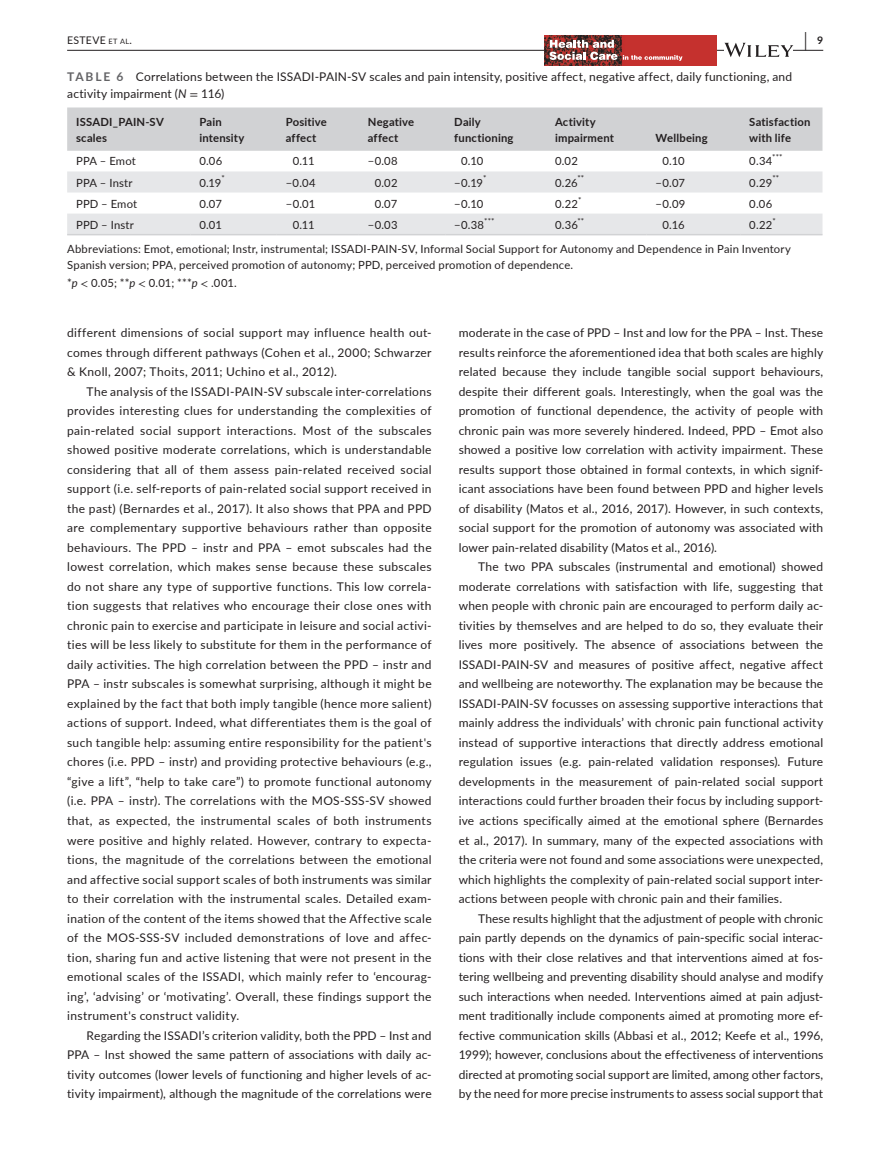
<style>
.page{position:relative;width:893px;height:1174px;background:#fff}
.page>*{position:absolute;margin:0;border:0;box-sizing:border-box;transform-origin:0 0}
.t1{font:700 19.5px "Lato";color:#231f20;scale:.48 1}
.t2{font:12px/19.5px "Lato";letter-spacing:.015em;color:#231f20;text-align:justify}
.t3{font:11.25px/15.8px "Lato";letter-spacing:.015em;color:#231f20}
.t4{font:700 11.25px/15.8px "Lato";letter-spacing:.015em;color:#231f20}
.t5{font:10.5px "Lato";letter-spacing:.03em;color:#231f20}
.t6{font:700 10.5px "Lato";color:#231f20}
.t7{font:7.8px "Lato";color:#231f20}
.s1{font-size:7.35px}
.s2{font-weight:700;color:#636366}
.s3{font-style:italic}
.s4{font-family:"STIX"}
</style>
<div class="page">
<hr style="left:67px;top:50px;width:756px;height:1px;background:#231f20">
<img style="left:544px;top:35px;width:173px;height:30px">
<svg style="left:549px;top:40px;width:133px;height:21px;background:#b3615f"></svg>
<svg style="left:724px;top:43px;width:69px;height:14px"></svg>
<div style="left:67px;top:107px;width:755px;height:44px;background:#d1d2d4"></div>
<svg style="left:67px;top:171px;width:755px;height:63px;fill:#e6e7e9"></svg>
<hr style="left:67px;top:234px;width:123px;height:1px;background:#d1d2d4">
<hr style="left:190px;top:234px;width:87px;height:1px;background:#d1d2d4">
<hr style="left:277px;top:234px;width:82px;height:1px;background:#d1d2d4">
<hr style="left:359px;top:234px;width:86px;height:1px;background:#d1d2d4">
<hr style="left:445px;top:234px;width:101px;height:1px;background:#d1d2d4">
<hr style="left:546px;top:234px;width:101px;height:1px;background:#d1d2d4">
<hr style="left:647px;top:234px;width:93px;height:1px;background:#d1d2d4">
<hr style="left:740px;top:234px;width:82px;height:1px;background:#d1d2d4">
<h1 class="t1" style="left:804px;top:25px;width:7px">|</h1>
<p class="t5" style="left:67px;top:33px;width:66px">ESTEVE <span class="s1">et al</span>.</p>
<p class="t6" style="left:817px;top:33px;width:8px">9</p>
<p class="t2" style="left:67px;top:68px;width:727px;line-height:16.5px"><span class="s2">TABLE 6</span> Correlations between the ISSADI-PAIN-SV scales and pain intensity, positive affect, negative affect, daily functioning, and activity impairment (<span class="s3">N</span> <span class="s4">=</span> 116)</p>
<p class="t4" style="left:76px;top:113px;width:89px">ISSADI_PAIN-SV scales</p>
<p class="t4" style="left:199px;top:113px;width:47px">Pain intensity</p>
<p class="t4" style="left:286px;top:113px;width:43px">Positive affect</p>
<p class="t4" style="left:368px;top:113px;width:48px">Negative affect</p>
<p class="t4" style="left:454px;top:113px;width:61px">Daily functioning</p>
<p class="t4" style="left:555px;top:113px;width:61px">Activity impairment</p>
<p class="t4" style="left:749px;top:113px;width:63px">Satisfaction with life</p>
<p class="t4" style="left:656px;top:129px;width:54px">Wellbeing</p>
<p class="t7" style="left:772px;top:152px;width:12px">***</p>
<p class="t3" style="left:76px;top:153px;width:61px">PPA – Emot</p>
<p class="t3" style="left:199px;top:153px;width:24px">0.06</p>
<p class="t3" style="left:293px;top:153px;width:23px">0.11</p>
<p class="t3" style="left:368px;top:153px;width:31px">−0.08</p>
<p class="t3" style="left:461px;top:153px;width:24px">0.10</p>
<p class="t3" style="left:555px;top:153px;width:24px">0.02</p>
<p class="t3" style="left:662px;top:153px;width:24px">0.10</p>
<p class="t3" style="left:749px;top:153px;width:25px">0.34</p>
<p class="t7" style="left:221px;top:173px;width:5px">*</p>
<p class="t3" style="left:76px;top:174px;width:58px">PPA – Instr</p>
<p class="t3" style="left:199px;top:174px;width:23px">0.19</p>
<p class="t7" style="left:483px;top:173px;width:5px">*</p>
<p class="t3" style="left:286px;top:174px;width:32px">−0.04</p>
<p class="t3" style="left:375px;top:174px;width:24px">0.02</p>
<p class="t3" style="left:454px;top:174px;width:30px">−0.19</p>
<p class="t7" style="left:577px;top:173px;width:8px">**</p>
<p class="t3" style="left:555px;top:174px;width:24px">0.26</p>
<p class="t7" style="left:772px;top:173px;width:8px">**</p>
<p class="t3" style="left:656px;top:174px;width:31px">−0.07</p>
<p class="t3" style="left:749px;top:174px;width:24px">0.29</p>
<p class="t7" style="left:578px;top:194px;width:5px">*</p>
<p class="t3" style="left:76px;top:195px;width:63px">PPD – Emot</p>
<p class="t3" style="left:199px;top:195px;width:24px">0.07</p>
<p class="t3" style="left:286px;top:195px;width:31px">−0.01</p>
<p class="t3" style="left:375px;top:195px;width:24px">0.07</p>
<p class="t3" style="left:454px;top:195px;width:30px">−0.10</p>
<p class="t3" style="left:555px;top:195px;width:25px">0.22</p>
<p class="t3" style="left:656px;top:195px;width:31px">−0.09</p>
<p class="t3" style="left:749px;top:195px;width:24px">0.06</p>
<p class="t7" style="left:772px;top:215px;width:5px">*</p>
<p class="t3" style="left:67px;top:241px;width:725px">Abbreviations: Emot, emotional; Instr, instrumental; ISSADI-PAIN-SV, Informal Social Support for Autonomy and Dependence in Pain Inventory<br>Spanish version; PPA, perceived promotion of autonomy; PPD, perceived promotion of dependence.</p>
<p class="t3" style="left:67px;top:275px;width:171px">*<span class="s3">p</span> <span class="s4">&lt;</span> 0.05; **<span class="s3">p</span> <span class="s4">&lt;</span> 0.01; ***<span class="s3">p</span> <span class="s4">&lt;</span> .001.</p>
<p class="t7" style="left:484px;top:215px;width:12px">***</p>
<p class="t7" style="left:577px;top:215px;width:8px">**</p>
<p class="t3" style="left:555px;top:216px;width:24px">0.36</p>
<p class="t3" style="left:662px;top:216px;width:24px">0.16</p>
<p class="t3" style="left:749px;top:216px;width:25px">0.22</p>
<p class="t3" style="left:76px;top:216px;width:59px">PPD – Instr</p>
<p class="t3" style="left:199px;top:216px;width:24px">0.01</p>
<p class="t3" style="left:293px;top:216px;width:23px">0.11</p>
<p class="t3" style="left:368px;top:216px;width:31px">−0.03</p>
<p class="t3" style="left:454px;top:216px;width:31px">−0.38</p>
<p class="t2" style="left:67px;top:323px;width:366px">different dimensions of social support may influence health out&shy;comes through different pathways (Cohen et al., 2000; Schwarzer &amp; Knoll, 2007; Thoits, 2011; Uchino et al., 2012).</p>
<p class="t2" style="left:67px;top:381px;width:366px;text-indent:20px">The analysis of the ISSADI-PAIN-SV subscale inter-correlations provides interesting clues for understanding the complexities of pain-related social support interactions. Most of the subscales showed positive moderate correlations, which is understandable considering that all of them assess pain-related received social support (i.e. self-reports of pain-related social support received in the past) (Bernardes et al., 2017). It also shows that PPA and PPD are complementary supportive behaviours rather than opposite behaviours. The PPD – instr and PPA – emot subscales had the lowest correlation, which makes sense because these subscales do not share any type of supportive functions. This low correla&shy;tion suggests that relatives who encourage their close ones with chronic pain to exercise and participate in leisure and social activi&shy;ties will be less likely to substitute for them in the performance of daily activities. The high correlation between the PPD – instr and PPA – instr subscales is somewhat surprising, although it might be explained by the fact that both imply tangible (hence more salient) actions of support. Indeed, what differentiates them is the goal of such tangible help: assuming entire responsibility for the patient's chores (i.e. PPD – instr) and providing protective behaviours (e.g., “give a lift”, “help to take care”) to promote functional autonomy (i.e. PPA – instr). The correlations with the MOS-SSS-SV showed that, as expected, the instrumental scales of both instruments were positive and highly related. However, contrary to expecta&shy;tions, the magnitude of the correlations between the emotional and affective social support scales of both instruments was similar to their correlation with the instrumental scales. Detailed exam&shy;ination of the content of the items showed that the Affective scale of the MOS-SSS-SV included demonstrations of love and affec&shy;tion, sharing fun and active listening that were not present in the emotional scales of the ISSADI, which mainly refer to ‘encourag&shy;ing’, ‘advising’ or ‘motivating’. Overall, these findings support the instrument's construct validity.</p>
<p class="t2" style="left:67px;top:1025px;width:366px;text-indent:20px">Regarding the ISSADI’s criterion validity, both the PPD – Inst and PPA – Inst showed the same pattern of associations with daily ac&shy;tivity outcomes (lower levels of functioning and higher levels of ac&shy;tivity impairment), although the magnitude of the correlations were</p>
<p class="t2" style="left:459px;top:323px;width:366px">moderate in the case of PPD – Inst and low for the PPA – Inst. These results reinforce the aforementioned idea that both scales are highly related because they include tangible social support behaviours, despite their different goals. Interestingly, when the goal was the promotion of functional dependence, the activity of people with chronic pain was more severely hindered. Indeed, PPD – Emot also showed a positive low correlation with activity impairment. These results support those obtained in formal contexts, in which signif&shy;icant associations have been found between PPD and higher levels of disability (Matos et al., 2016, 2017). However, in such contexts, social support for the promotion of autonomy was associated with lower pain-related disability (Matos et al., 2016).</p>
<p class="t2" style="left:459px;top:557px;width:366px;text-indent:20px">The two PPA subscales (instrumental and emotional) showed moderate correlations with satisfaction with life, suggesting that when people with chronic pain are encouraged to perform daily ac&shy;tivities by themselves and are helped to do so, they evaluate their lives more positively. The absence of associations between the ISSADI-PAIN-SV and measures of positive affect, negative affect and wellbeing are noteworthy. The explanation may be because the ISSADI-PAIN-SV focusses on assessing supportive interactions that mainly address the individuals’ with chronic pain functional activity instead of supportive interactions that directly address emotional regulation issues (e.g. pain-related validation responses). Future developments in the measurement of pain-related social support interactions could further broaden their focus by including support&shy;ive actions specifically aimed at the emotional sphere (Bernardes et al., 2017). In summary, many of the expected associations with the criteria were not found and some associations were unexpected, which highlights the complexity of pain-related social support inter&shy;actions between people with chronic pain and their families.</p>
<p class="t2" style="left:459px;top:908px;width:366px;text-indent:20px">These results highlight that the adjustment of people with chronic pain partly depends on the dynamics of pain-specific social interac&shy;tions with their close relatives and that interventions aimed at fos&shy;tering wellbeing and preventing disability should analyse and modify such interactions when needed. Interventions aimed at pain adjust&shy;ment traditionally include components aimed at promoting more ef&shy;fective communication skills (Abbasi et al., 2012; Keefe et al., 1996, 1999); however, conclusions about the effectiveness of interventions directed at promoting social support are limited, among other factors, by the need for more precise instruments to assess social support that</p>
</div>
